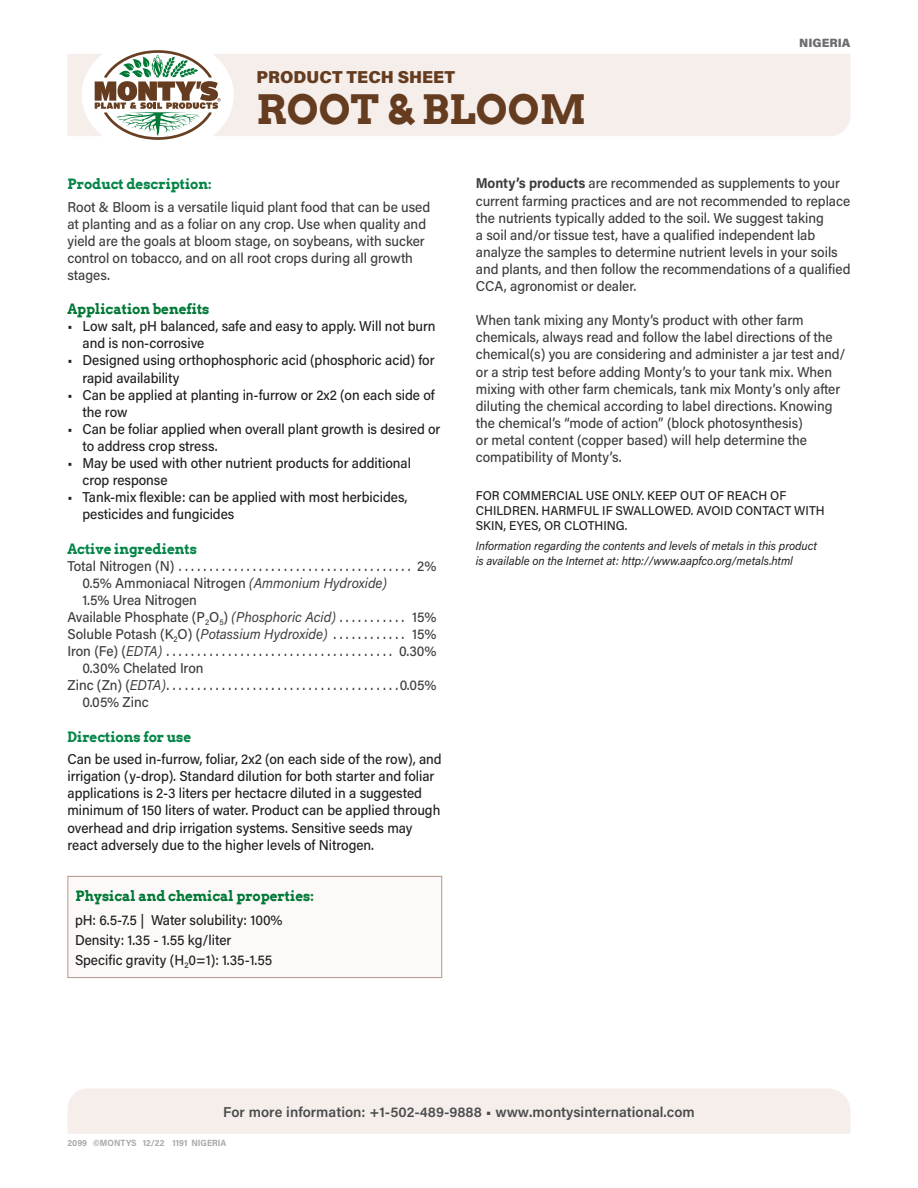
<style>
.page{position:relative;width:918px;height:1188px;background:#fff}
.page>*{position:absolute;margin:0;border:0;box-sizing:border-box;transform-origin:0 0}
.t1{font:700 40.5px "Arvo";color:#653c20}
.t2{font:900 17.25px "Acumin Pro";color:#653c20}
.t3{font:500 14.25px/17.1px "Acumin Pro";letter-spacing:-.005em;color:#3e3e3f;scale:.95 1}
.t4{font:500 14.25px/17.1px "Acumin Pro";letter-spacing:-.005em;color:#231f20;scale:.95 1}
.t5{font:600 14.25px "Acumin Pro";color:#4b4c4d}
.t6{font:700 14.25px "Arvo";letter-spacing:-.005em;color:#068548;scale:.95 1}
.t7{font:700 14.25px "Arvo";letter-spacing:-.005em;color:#007836;scale:.95 1}
.t8{font:500 12.75px/15.3px "Acumin Pro";letter-spacing:-.005em;color:#231f20;scale:.95 1}
.t9{font:italic 12px/14.4px "Acumin Pro";letter-spacing:-.005em;color:#231f20;scale:.95 1}
.t10{font:900 12px "Acumin Pro";color:#6c6d70}
.t11{font:700 9px "Acumin Pro";color:#a8a9ad;scale:.95 1}
.s1{font-weight:400;font-style:italic}
.s2{font-weight:700}
</style>
<div class="page">
<div style="left:68px;top:876px;width:374px;height:102px;background:#fef9f9"></div>
<div style="left:68px;top:876px;width:374px;height:102px;border:1px solid #b49788"></div>
<div style="left:68px;top:54px;width:782px;height:82px;background:#f5eeeb"></div>
<div style="left:82px;top:36px;width:152px;height:118px;background:#fff;border-radius:50%"></div>
<svg style="left:95px;top:50px;width:126px;height:90px"></svg>
<div style="left:68px;top:1088px;width:782px;height:46px;background:#f5eeeb"></div>
<p class="t2" style="left:256px;top:65px;width:200px">PRODUCT TECH SHEET</p>
<p class="t1" style="left:256px;top:84px;width:331px">ROOT &amp; BLOOM</p>
<p class="t10" style="left:799px;top:34px;width:53px">NIGERIA</p>
<p class="t6" style="left:68px;top:175px;width:153px">Product description:</p>
<p class="t3" style="left:68px;top:197px;width:383px">Root &amp; Bloom is a versatile liquid plant food that can be used at planting and as a foliar on any crop. Use when quality and yield are the goals at bloom stage, on soybeans, with sucker control on tobacco, and on all root crops during all growth stages.</p>
<p class="t7" style="left:68px;top:300px;width:151px">Application benefits</p>
<p class="t4" style="left:82px;top:317px;width:373px;text-indent:-15px">• Low salt, pH balanced, safe and easy to apply. Will not burn and is non-corrosive</p>
<p class="t4" style="left:82px;top:351px;width:372px;text-indent:-15px">• Designed using orthophosphoric acid (phosphoric acid) for rapid availability</p>
<p class="t4" style="left:82px;top:386px;width:372px;text-indent:-15px">• Can be applied at planting in-furrow or 2x2 (on each side of the row</p>
<p class="t4" style="left:82px;top:420px;width:378px;text-indent:-15px">• Can be foliar applied when overall plant growth is desired or to address crop stress.</p>
<p class="t4" style="left:82px;top:454px;width:347px;text-indent:-15px">• May be used with other nutrient products for additional crop response</p>
<p class="t4" style="left:82px;top:488px;width:344px;text-indent:-15px">• Tank-mix flexible: can be applied with most herbicides, pesticides and fungicides</p>
<p class="t6" style="left:68px;top:539px;width:138px">Active ingredients</p>
<p class="t3" style="left:68px;top:557px;width:118px">Total Nitrogen (N).......................................</p>
<p class="t3" style="left:417px;top:557px;width:22px">2%</p>
<p class="t3" style="left:82px;top:574px;width:322px">0.5% Ammoniacal Nitrogen <span class="s1">(Ammonium Hydroxide)</span></p>
<p class="t3" style="left:82px;top:591px;width:122px">1.5% Urea Nitrogen</p>
<p class="t3" style="left:68px;top:608px;width:288px">Available Phosphate (P<sub>2</sub>O<sub>5</sub>) <span class="s1">(Phosphoric Acid)</span>............</p>
<p class="t3" style="left:412px;top:608px;width:27px">15%</p>
<p class="t3" style="left:68px;top:625px;width:281px">Soluble Potash (K<sub>2</sub>O) (<span class="s1">Potassium Hydroxide)</span> .............</p>
<p class="t3" style="left:412px;top:625px;width:27px">15%</p>
<p class="t3" style="left:68px;top:642px;width:105px">Iron (Fe) (<span class="s1">EDTA)</span>......................................</p>
<p class="t3" style="left:399px;top:642px;width:41px">0.30%</p>
<p class="t3" style="left:68px;top:659px;width:145px;text-indent:15px">0.30% Chelated Iron<br>Zinc (Zn) (<span class="s1">EDTA)</span>......................................</p>
<p class="t3" style="left:400px;top:676px;width:40px">0.05%</p>
<p class="t3" style="left:82px;top:693px;width:71px">0.05% Zinc</p>
<p class="t6" style="left:68px;top:728px;width:132px">Directions for use</p>
<p class="t4" style="left:68px;top:750px;width:395px">Can be used in-furrow, foliar, 2x2 (on each side of the row), and irrigation (y-drop). Standard dilution for both starter and foliar applications is 2-3 liters per hectacre diluted in a suggested minimum of 150 liters of water. Product can be applied through overhead and drip irrigation systems. Sensitive seeds may react adversely due to the higher levels of Nitrogen.</p>
<p class="t7" style="left:76px;top:887px;width:253px">Physical and chemical properties:</p>
<p class="t4" style="left:75px;top:911px;width:220px">pH: 6.5-7.5 | Water solubility: 100%</p>
<p class="t4" style="left:75px;top:931px;width:166px">Density: 1.35 - 1.55 kg/liter</p>
<p class="t4" style="left:75px;top:951px;width:209px">Specific gravity (H<sub>2</sub>0=1): 1.35-1.55</p>
<p class="t3" style="left:476px;top:174px;width:396px"><span class="s2">Monty’s products</span> are recommended as supplements to your current farming practices and are not recommended to replace the nutrients typically added to the soil. We suggest taking<br>a soil and/or tissue test, have a qualified independent lab analyze the samples to determine nutrient levels in your soils and plants, and then follow the recommendations of a qualified CCA, agronomist or dealer.</p>
<p class="t3" style="left:476px;top:311px;width:391px">When tank mixing any Monty’s product with other farm chemicals, always read and follow the label directions of the chemical(s) you are considering and administer a jar test and/ or a strip test before adding Monty’s to your tank mix. When mixing with other farm chemicals, tank mix Monty’s only after diluting the chemical according to label directions. Knowing the chemical’s “mode of action” (block photosynthesis)<br>or metal content (copper based) will help determine the compatibility of Monty’s.</p>
<p class="t8" style="left:476px;top:487px;width:369px">FOR COMMERCIAL USE ONLY. KEEP OUT OF REACH OF<br>CHILDREN. HARMFUL IF SWALLOWED. AVOID CONTACT WITH<br>SKIN, EYES, OR CLOTHING.</p>
<p class="t9" style="left:476px;top:538px;width:361px">Information regarding the contents and levels of metals in this product is available on the Internet at: http://www.aapfco.org/metals.html</p>
<p class="t5" style="left:223px;top:1102px;width:473px">For more information: +1-502-489-9888 • www.montysinternational.com</p>
<p class="t11" style="left:68px;top:1137px;width:169px">2099 ©MONTYS 12/22 1191 NIGERIA</p>
</div>
